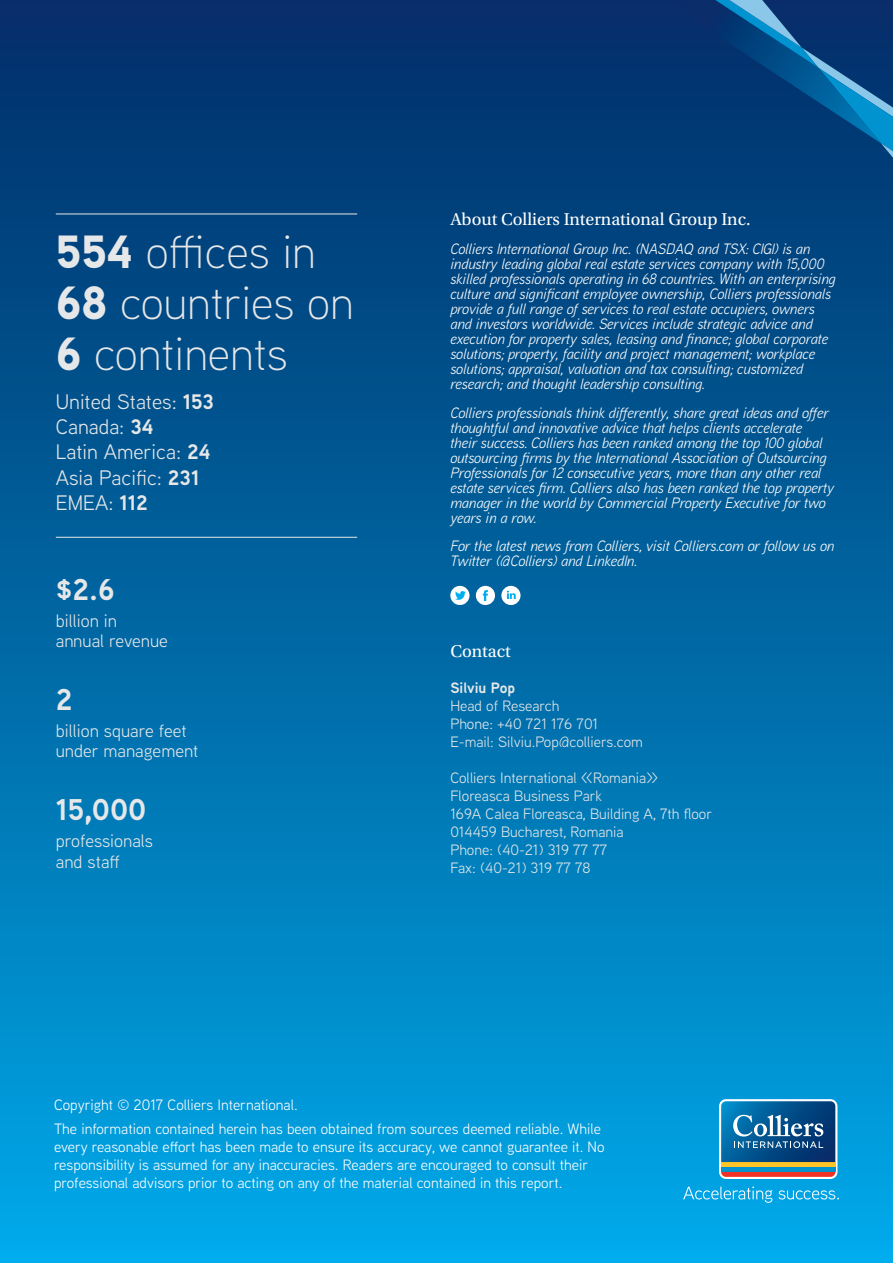
<style>
.page{position:relative;width:893px;height:1263px;background:#fff}
.page>*{position:absolute;margin:0;border:0;box-sizing:border-box;transform-origin:0 0}
.t1{font:300 46.5px/51px "Aaux Next";color:#e6e7e8}
.t2{font:700 30px "Aaux Next";color:#e6e7e8}
.t3{font:21px/25.2px "Aaux Next";color:#e6e7e8}
.t4{font:18px/20.2px "Aaux Next";color:#e6e7e8}
.t5{font:18px "Utopia Std";color:#fff}
.t6{font:italic 15px/15px "Aaux Next";color:#fff}
.t7{font:15px/18px "Aaux Next";color:#fff}
.t8{font:15px/18px "Aaux Next";color:#e6e7e8}
.t9{font:700 15px "Aaux Next";color:#e6e7e8}
.s1{font-weight:900}
.s2{font-weight:700}
</style>
<div class="page">
<div style="left:0;top:0;width:893px;height:1263px;background:linear-gradient(to bottom,#012b65,#00a8e7)"></div>
<div style="left:476px;top:586px;width:19px;height:19px;background:#fff;border-radius:50%"></div>
<svg style="left:483px;top:590px;width:5px;height:11px"></svg>
<div style="left:501px;top:586px;width:19px;height:19px;background:#fff;border-radius:50%"></div>
<svg style="left:507px;top:591px;width:9px;height:8px"></svg>
<div style="left:450px;top:586px;width:19px;height:19px;background:#fff;border-radius:50%"></div>
<svg style="left:455px;top:591px;width:11px;height:9px"></svg>
<hr style="left:56px;top:214px;width:301px;height:1px;background:#e6e7e8">
<hr style="left:56px;top:537px;width:301px;height:1px;background:#e6e7e8">
<svg style="left:683px;top:0;width:210px;height:158px;background:#084580"></svg>
<svg style="left:719px;top:1099px;width:118px;height:80px;background:#467697"></svg>
<svg style="left:683px;top:1186px;width:89px;height:17px;background:#2cb2e7"></svg>
<svg style="left:779px;top:1190px;width:60px;height:9px"></svg>
<h1 class="t1" style="left:56px;top:225px;width:299px"><span class="s1">554</span> offices in<br><span class="s1">68</span> countries on<br><span class="s1">6</span> continents</h1>
<h3 class="t3" style="left:56px;top:388px;width:160px">United States: <span class="s2">153<br></span>Canada: <span class="s2">34<br></span>Latin America: <span class="s2">24<br></span>Asia Pacific: <span class="s2">231<br></span>EMEA: <span class="s2">112</span></h3>
<h2 class="t2" style="left:56px;top:568px;width:60px">$2.6</h2>
<p class="t4" style="left:56px;top:610px;width:114px">billion in annual revenue</p>
<h2 class="t2" style="left:56px;top:678px;width:18px">2</h2>
<p class="t4" style="left:56px;top:720px;width:144px">billion square feet under management</p>
<h2 class="t2" style="left:56px;top:789px;width:92px">15,000</h2>
<p class="t4" style="left:56px;top:830px;width:99px">professionals and staff</p>
<p class="t5" style="left:450px;top:210px;width:302px">About Colliers International Group Inc.</p>
<p class="t6" style="left:450px;top:241px;width:387px">Colliers International Group Inc. (NASDAQ and TSX: CIGI) is an industry leading global real estate services company with 15,000 skilled professionals operating in 68 countries. With an enterprising culture and significant employee ownership, Colliers professionals provide a full range of services to real estate occupiers, owners and investors worldwide. Services include strategic advice and execution for property sales, leasing and finance; global corporate solutions; property, facility and project management; workplace solutions; appraisal, valuation and tax consulting; customized research; and thought leadership consulting.</p>
<p class="t6" style="left:450px;top:404px;width:385px">Colliers professionals think differently, share great ideas and offer thoughtful and innovative advice that helps clients accelerate<br>their success. Colliers has been ranked among the top 100 global outsourcing firms by the International Association of Outsourcing Professionals for 12 consecutive years, more than any other real estate services firm. Colliers also has been ranked the top property manager in the world by Commercial Property Executive for two years in a row.</p>
<p class="t6" style="left:450px;top:538px;width:386px">For the latest news from Colliers, visit Colliers.com or follow us on<br>Twitter (@Colliers) and LinkedIn.</p>
<p class="t5" style="left:450px;top:641px;width:62px">Contact</p>
<p class="t9" style="left:450px;top:677px;width:66px">Silviu Pop</p>
<p class="t8" style="left:450px;top:696px;width:194px">Head of Research<br>Phone: +40 721 176 701<br>E-mail: Silviu.Pop@colliers.com</p>
<p class="t8" style="left:450px;top:768px;width:263px">Colliers International &lt;&lt;Romania&gt;&gt;<br>Floreasca Business Park<br>169A Calea Floreasca, Building A, 7th floor<br>014459 Bucharest, Romania<br>Phone: (40-21) 319 77 77<br>Fax: (40-21) 319 77 78</p>
<p class="t7" style="left:54px;top:1091px;width:548px;line-height:24.8px">Copyright © 2017 Colliers International.<br>The information contained herein has been obtained from sources deemed reliable. While</p>
<p class="t7" style="left:54px;top:1137px;width:552px">every reasonable effort has been made to ensure its accuracy, we cannot guarantee it. No responsibility is assumed for any inaccuracies. Readers are encouraged to consult their professional advisors prior to acting on any of the material contained in this report.</p>
</div>
